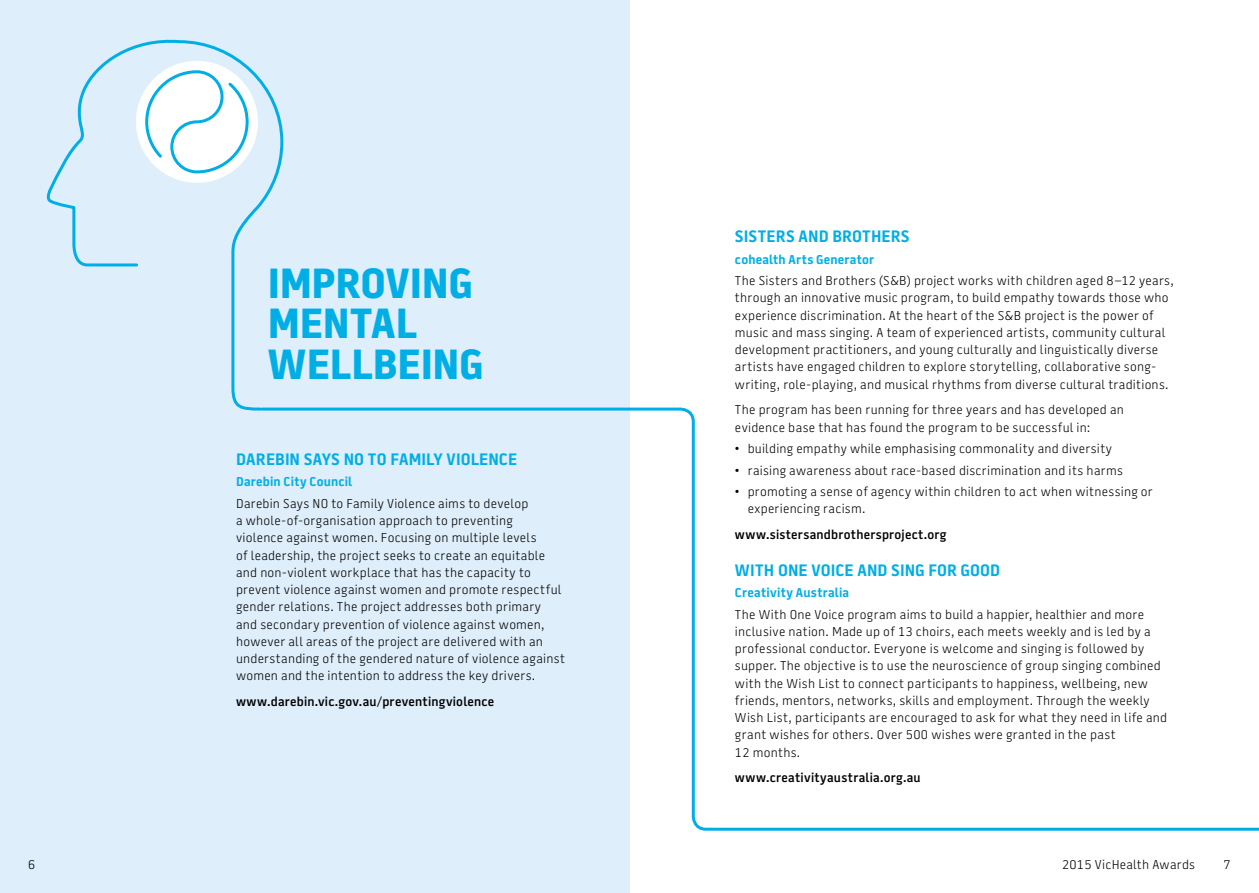
<style>
.page{position:relative;width:1259px;height:893px;background:#fff}
.page>*{position:absolute;margin:0;border:0;box-sizing:border-box;transform-origin:0 0}
.t1{font:800 42px/40.5px "Battersea";letter-spacing:-.005em;color:#00aee6}
.t2{font:700 16.5px "Battersea";letter-spacing:.005em;color:#00aee6}
.t3{font:300 12.75px/17.2px "Battersea";letter-spacing:.02em;color:#000}
.t4{font:600 12.75px "Battersea";letter-spacing:.02em;color:#000}
.t5{font:700 12.75px "Battersea";letter-spacing:.02em;color:#00aee6}
</style>
<div class="page">
<div style="left:0;top:0;width:629px;height:893px;background:#deeefa"></div>
<svg style="left:46px;top:39px;width:238px;height:372px"></svg>
<svg style="left:259px;top:406px;width:1000px;height:426px"></svg>
<h1 class="t1" style="left:268px;top:264px;width:217px">IMPROVING<br>MENTAL<br>WELLBEING</h1>
<p class="t2" style="left:236px;top:448px;width:283px">DAREBIN SAYS NO TO FAMILY VIOLENCE</p>
<p class="t5" style="left:236px;top:473px;width:117px">Darebin City Council</p>
<p class="t3" style="left:236px;top:495px;width:330px">Darebin Says NO to Family Violence aims to develop<br>a whole-of-organisation approach to preventing<br>violence against women. Focusing on multiple levels<br>of leadership, the project seeks to create an equitable and non-violent workplace that has the capacity to prevent violence against women and promote respectful gender relations. The project addresses both primary and secondary prevention of violence against women, however all areas of the project are delivered with an understanding of the gendered nature of violence against women and the intention to address the key drivers.</p>
<p class="t4" style="left:236px;top:693px;width:260px">www.darebin.vic.gov.au/preventingviolence</p>
<p class="t2" style="left:735px;top:225px;width:176px">SISTERS AND BROTHERS</p>
<p class="t5" style="left:735px;top:250px;width:141px">cohealth Arts Generator</p>
<p class="t3" style="left:735px;top:272px;width:440px">The Sisters and Brothers (S&amp;B) project works with children aged 8–12 years, through an innovative music program, to build empathy towards those who experience discrimination. At the heart of the S&amp;B project is the power of music and mass singing. A team of experienced artists, community cultural development practitioners, and young culturally and linguistically diverse artists have engaged children to explore storytelling, collaborative song&shy;writing, role-playing, and musical rhythms from diverse cultural traditions.</p>
<p class="t3" style="left:735px;top:401px;width:390px">The program has been running for three years and has developed an evidence base that has found the program to be successful in:</p>
<p class="t3" style="left:735px;top:440px;width:379px">• building empathy while emphasising commonality and diversity</p>
<p class="t3" style="left:735px;top:462px;width:389px">• raising awareness about race-based discrimination and its harms</p>
<p class="t3" style="left:747px;top:483px;width:406px;text-indent:-13px">• promoting a sense of agency within children to act when witnessing or experiencing racism.</p>
<p class="t4" style="left:735px;top:526px;width:213px">www.sistersandbrothersproject.org</p>
<p class="t2" style="left:735px;top:558px;width:267px">WITH ONE VOICE AND SING FOR GOOD</p>
<p class="t5" style="left:735px;top:584px;width:116px">Creativity Australia</p>
<p class="t3" style="left:735px;top:606px;width:434px">The With One Voice program aims to build a happier, healthier and more inclusive nation. Made up of 13 choirs, each meets weekly and is led by a professional conductor. Everyone is welcome and singing is followed by supper. The objective is to use the neuroscience of group singing combined with the Wish List to connect participants to happiness, wellbeing, new friends, mentors, networks, skills and employment. Through the weekly Wish List, participants are encouraged to ask for what they need in life and grant wishes for others. Over 500 wishes were granted in the past<br>12 months.</p>
<p class="t4" style="left:735px;top:769px;width:187px">www.creativityaustralia.org.au</p>
<p class="t3" style="left:28px;top:856px;width:9px">6</p>
<p class="t3" style="left:1062px;top:856px;width:134px">2015 VicHealth Awards</p>
<p class="t3" style="left:1223px;top:856px;width:9px">7</p>
</div>
